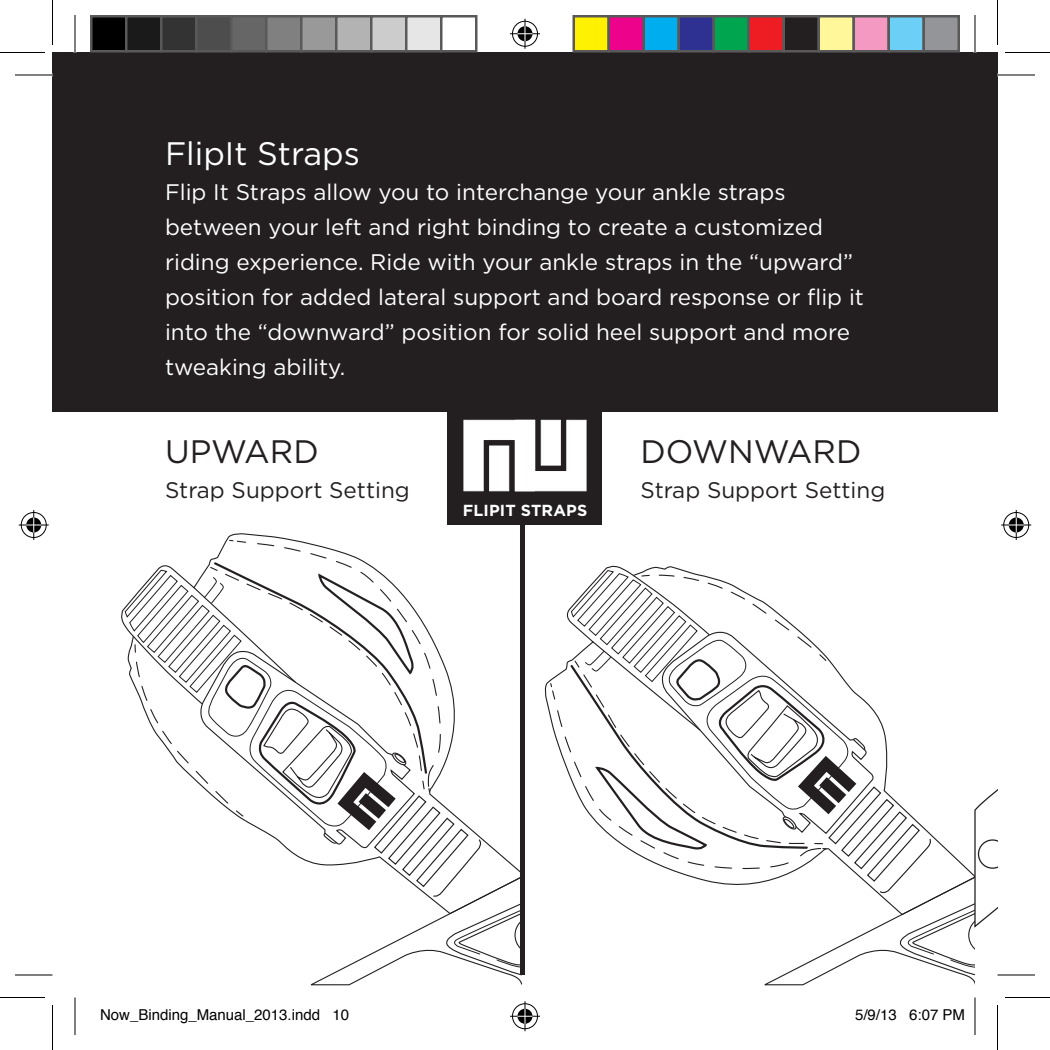
<style>
.page{position:relative;width:1050px;height:1050px;background:#fff}
.page>*{position:absolute;margin:0;border:0;box-sizing:border-box;transform-origin:0 0}
.t1{font:32.5px "Gotham HTF";color:#231f20}
.t2{font:32.5px "Gotham HTF";color:#fff}
.t3{font:22.5px/35px "Gotham HTF";color:#fff}
.t4{font:22.5px "Gotham HTF";color:#231f20}
.t5{font:700 16px "Gotham HTF";letter-spacing:.01em;color:#fff}
.t6{font:15px "Helvetica";color:#000}
</style>
<div class="page">
<div style="left:52px;top:52px;width:923px;height:360px;background:#231f20"></div>
<div style="left:975px;top:52px;width:23px;height:360px;background:#231f20"></div>
<div style="left:448px;top:408px;width:154px;height:117px;background:#231f20"></div>
<svg style="left:463px;top:420px;width:124px;height:72px"></svg>
<div style="left:541px;top:420px;width:19px;height:45px;background:#fff"></div>
<div style="left:541px;top:420px;width:20px;height:45px;border:1px solid #fff"></div>
<svg style="left:124px;top:539px;width:874px;height:447px"></svg>
<svg style="left:15px;top:74px;width:37px;height:1px"></svg>
<svg style="left:998px;top:74px;width:37px;height:1px"></svg>
<svg style="left:15px;top:974px;width:37px;height:1px"></svg>
<svg style="left:998px;top:974px;width:37px;height:1px"></svg>
<svg style="left:74px;top:15px;width:1px;height:37px"></svg>
<svg style="left:74px;top:998px;width:1px;height:37px"></svg>
<svg style="left:974px;top:15px;width:1px;height:37px"></svg>
<svg style="left:974px;top:998px;width:1px;height:37px"></svg>
<hr style="left:15px;top:75px;width:37px;height:1px;background:#000">
<hr style="left:998px;top:75px;width:37px;height:1px;background:#000">
<hr style="left:15px;top:975px;width:37px;height:1px;background:#000">
<hr style="left:998px;top:975px;width:37px;height:1px;background:#000">
<hr style="left:75px;top:15px;width:1px;height:37px;background:#000">
<hr style="left:75px;top:998px;width:1px;height:37px;background:#000">
<hr style="left:975px;top:15px;width:1px;height:37px;background:#000">
<hr style="left:975px;top:998px;width:1px;height:37px;background:#000">
<hr style="left:0;top:52px;width:45px;height:1px;background:#000">
<hr style="left:1005px;top:52px;width:45px;height:1px;background:#000">
<hr style="left:0;top:997px;width:45px;height:1px;background:#000">
<hr style="left:1005px;top:997px;width:45px;height:1px;background:#000">
<hr style="left:52px;top:0;width:1px;height:45px;background:#000">
<hr style="left:52px;top:1005px;width:1px;height:45px;background:#000">
<hr style="left:997px;top:0;width:1px;height:45px;background:#000">
<hr style="left:997px;top:1005px;width:1px;height:45px;background:#000">
<div style="left:511px;top:20px;width:28px;height:28px;border:3px solid #fff;border-radius:50%"></div>
<hr style="left:510px;top:32px;width:30px;height:3px;background:#fff">
<svg style="left:523px;top:19px;width:4px;height:30px"></svg>
<div style="left:516px;top:25px;width:18px;height:18px;border:3px solid #fff;border-radius:50%"></div>
<div style="left:512px;top:21px;width:26px;height:26px;border:1px solid #000;border-radius:50%"></div>
<hr style="left:510px;top:33px;width:30px;height:1px;background:#000">
<hr style="left:525px;top:19px;width:1px;height:30px;background:#000">
<svg style="left:518px;top:26px;width:14px;height:15px"></svg>
<div style="left:511px;top:1002px;width:28px;height:28px;border:3px solid #fff;border-radius:50%"></div>
<hr style="left:510px;top:1015px;width:30px;height:3px;background:#fff">
<svg style="left:523px;top:1001px;width:4px;height:30px"></svg>
<div style="left:516px;top:1007px;width:18px;height:18px;border:3px solid #fff;border-radius:50%"></div>
<div style="left:512px;top:1003px;width:26px;height:26px;border:1px solid #000;border-radius:50%"></div>
<hr style="left:510px;top:1016px;width:30px;height:1px;background:#000">
<hr style="left:525px;top:1001px;width:1px;height:30px;background:#000">
<svg style="left:518px;top:1009px;width:14px;height:15px"></svg>
<div style="left:20px;top:511px;width:28px;height:28px;border:3px solid #fff;border-radius:50%"></div>
<svg style="left:19px;top:523px;width:30px;height:4px"></svg>
<hr style="left:32px;top:510px;width:3px;height:30px;background:#fff">
<div style="left:25px;top:516px;width:18px;height:18px;border:3px solid #fff;border-radius:50%"></div>
<div style="left:21px;top:512px;width:26px;height:26px;border:1px solid #000;border-radius:50%"></div>
<hr style="left:19px;top:525px;width:30px;height:1px;background:#000">
<hr style="left:33px;top:510px;width:1px;height:30px;background:#000">
<svg style="left:26px;top:518px;width:15px;height:14px"></svg>
<div style="left:1002px;top:511px;width:28px;height:28px;border:3px solid #fff;border-radius:50%"></div>
<svg style="left:1001px;top:523px;width:30px;height:4px"></svg>
<hr style="left:1015px;top:510px;width:3px;height:30px;background:#fff">
<div style="left:1007px;top:516px;width:18px;height:18px;border:3px solid #fff;border-radius:50%"></div>
<div style="left:1003px;top:512px;width:26px;height:26px;border:1px solid #000;border-radius:50%"></div>
<hr style="left:1001px;top:525px;width:30px;height:1px;background:#000">
<hr style="left:1016px;top:510px;width:1px;height:30px;background:#000">
<svg style="left:1009px;top:518px;width:15px;height:14px"></svg>
<div style="left:91px;top:16px;width:35px;height:35px;background:#000"></div>
<div style="left:90px;top:15px;width:38px;height:37px;border:2px solid #595959"></div>
<div style="left:126px;top:16px;width:35px;height:35px;background:#1a1a1a"></div>
<div style="left:125px;top:15px;width:37px;height:37px;border:2px solid #595959"></div>
<div style="left:161px;top:16px;width:35px;height:35px;background:#333"></div>
<div style="left:160px;top:15px;width:38px;height:37px;border:2px solid #595959"></div>
<div style="left:196px;top:16px;width:35px;height:35px;background:#4d4d4d"></div>
<div style="left:195px;top:15px;width:37px;height:37px;border:2px solid #595959"></div>
<div style="left:231px;top:16px;width:35px;height:35px;background:#666"></div>
<div style="left:230px;top:15px;width:38px;height:37px;border:2px solid #595959"></div>
<div style="left:266px;top:16px;width:35px;height:35px;background:#808080"></div>
<div style="left:265px;top:15px;width:37px;height:37px;border:2px solid #595959"></div>
<div style="left:301px;top:16px;width:35px;height:35px;background:#999"></div>
<div style="left:300px;top:15px;width:38px;height:37px;border:2px solid #595959"></div>
<div style="left:336px;top:16px;width:35px;height:35px;background:#b3b3b3"></div>
<div style="left:335px;top:15px;width:37px;height:37px;border:2px solid #595959"></div>
<div style="left:371px;top:16px;width:35px;height:35px;background:#ccc"></div>
<div style="left:370px;top:15px;width:38px;height:37px;border:2px solid #595959"></div>
<div style="left:406px;top:16px;width:35px;height:35px;background:#e6e6e6"></div>
<div style="left:405px;top:15px;width:37px;height:37px;border:2px solid #595959"></div>
<div style="left:440px;top:15px;width:38px;height:37px;border:2px solid #595959"></div>
<div style="left:574px;top:16px;width:35px;height:35px;background:#fff101"></div>
<div style="left:572px;top:15px;width:38px;height:37px;border:2px solid #595959"></div>
<div style="left:609px;top:16px;width:35px;height:35px;background:#ed028c"></div>
<div style="left:608px;top:15px;width:37px;height:37px;border:2px solid #595959"></div>
<div style="left:644px;top:16px;width:35px;height:35px;background:#00aeef"></div>
<div style="left:642px;top:15px;width:38px;height:37px;border:2px solid #595959"></div>
<div style="left:679px;top:16px;width:35px;height:35px;background:#2e3092"></div>
<div style="left:678px;top:15px;width:37px;height:37px;border:2px solid #595959"></div>
<div style="left:714px;top:16px;width:35px;height:35px;background:#00a54f"></div>
<div style="left:712px;top:15px;width:38px;height:37px;border:2px solid #595959"></div>
<div style="left:749px;top:16px;width:35px;height:35px;background:#ee1d23"></div>
<div style="left:748px;top:15px;width:37px;height:37px;border:2px solid #595959"></div>
<div style="left:784px;top:16px;width:35px;height:35px;background:#231f20"></div>
<div style="left:782px;top:15px;width:38px;height:37px;border:2px solid #595959"></div>
<div style="left:819px;top:16px;width:35px;height:35px;background:#fff79a"></div>
<div style="left:818px;top:15px;width:37px;height:37px;border:2px solid #595959"></div>
<div style="left:854px;top:16px;width:35px;height:35px;background:#f499c2"></div>
<div style="left:852px;top:15px;width:38px;height:37px;border:2px solid #595959"></div>
<div style="left:889px;top:16px;width:35px;height:35px;background:#6bcff6"></div>
<div style="left:888px;top:15px;width:37px;height:37px;border:2px solid #595959"></div>
<div style="left:924px;top:16px;width:35px;height:35px;background:#939598"></div>
<div style="left:922px;top:15px;width:38px;height:37px;border:2px solid #595959"></div>
<h1 class="t2" style="left:165px;top:135px;width:197px">FlipIt Straps</h1>
<p class="t3" style="left:165px;top:174px;width:701px">Flip It Straps allow you to interchange your ankle straps between your left and right binding to create a customized riding experience. Ride with your ankle straps in the “upward” position for added lateral support and board response or flip it into the “downward” position for solid heel support and more tweaking ability.</p>
<h1 class="t1" style="left:165px;top:433px;width:155px">UPWARD</h1>
<p class="t4" style="left:165px;top:477px;width:246px">Strap Support Setting</p>
<p class="t5" style="left:463px;top:501px;width:126px">FLIPIT STRAPS</p>
<h1 class="t1" style="left:640px;top:433px;width:223px">DOWNWARD</h1>
<p class="t4" style="left:640px;top:477px;width:246px">Strap Support Setting</p>
<p class="t6" style="left:100px;top:1003px;width:251px">Now_Binding_Manual_2013.indd 10</p>
<p class="t6" style="left:855px;top:1003px;width:112px">5/9/13 6:07 PM</p>
</div>
